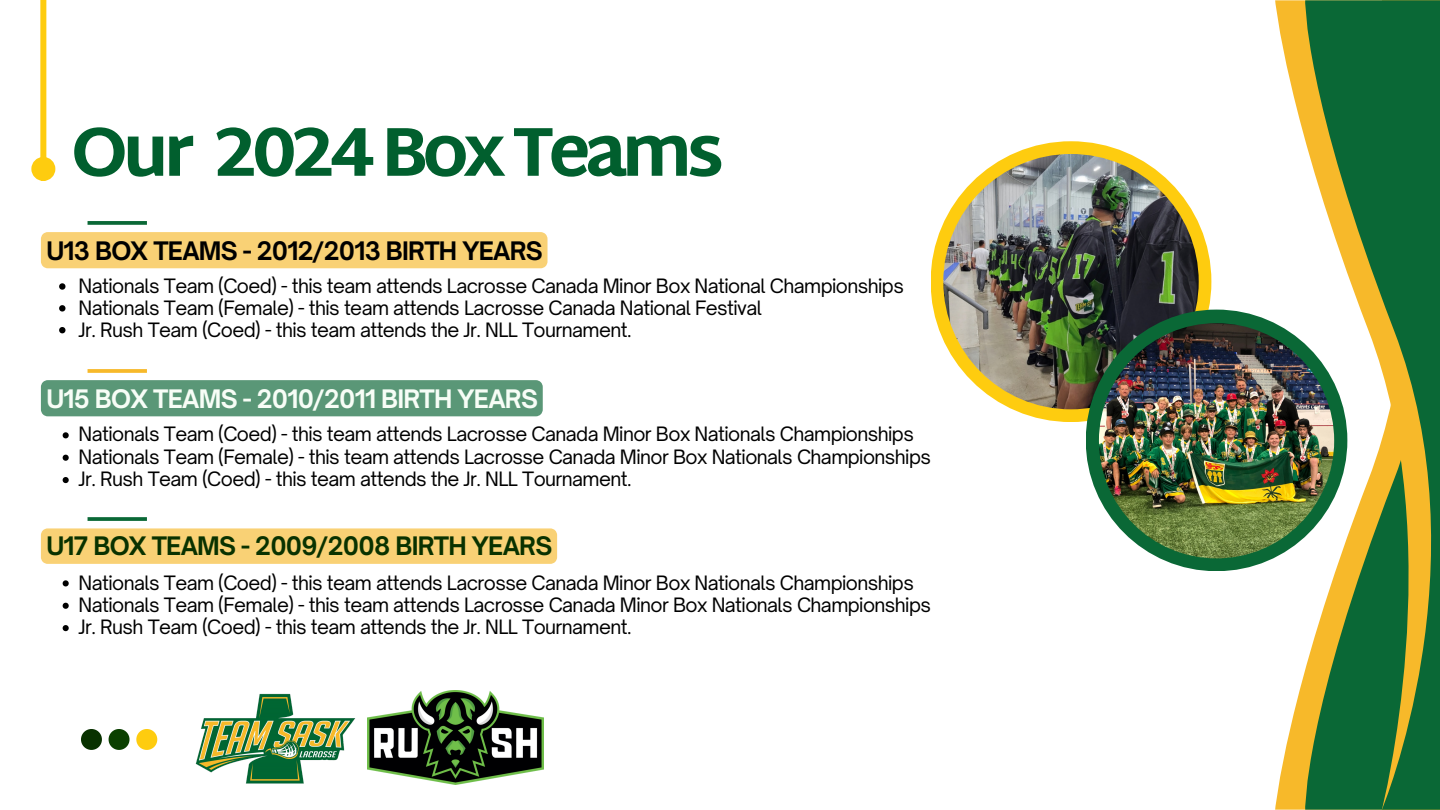
<style>
.page{position:relative;width:1440px;height:810px;background:#fff}
.page>*{position:absolute;margin:0;border:0;box-sizing:border-box;transform-origin:0 0}
.t1{font:800 70px "Martel Sans";letter-spacing:-.08em;color:#015f2e}
.t2{font:700 24.4px "Open Sauce One";letter-spacing:-.03em;color:#000}
.t3{font:700 24.4px "Open Sauce One";letter-spacing:-.03em;color:#f7fdf6}
.t4{font:700 24.4px "Open Sauce One";letter-spacing:-.03em;color:#093200}
.t5{font:19px "Open Sauce One";letter-spacing:-.03em;color:#000}
</style>
<div class="page">
<svg style="left:1275px;top:0;width:29px;height:810px"></svg>
<svg style="left:1304px;top:0;width:136px;height:810px;fill:#0a6836"></svg>
<svg style="left:81px;top:729px;width:21px;height:21px"></svg>
<svg style="left:109px;top:729px;width:21px;height:21px"></svg>
<svg style="left:136px;top:729px;width:21px;height:21px"></svg>
<div style="left:40px;top:0;width:6px;height:158px;background:#fecc0f"></div>
<div style="left:34px;top:160px;width:18px;height:18px;background:#fecc0f;border-radius:50%"></div>
<div style="left:31px;top:157px;width:24px;height:24px;border:6px solid #fecc0f;border-radius:50%"></div>
<img style="left:195px;top:693px;width:161px;height:91px">
<div style="left:931px;top:141px;width:280px;height:281px;background:#fecc0f;border-radius:50%"></div>
<img style="left:943px;top:154px;width:256px;height:255px;border-radius:50%">
<div style="left:1086px;top:310px;width:261px;height:261px;background:#0a6836;border-radius:50%"></div>
<img style="left:1099px;top:323px;width:235px;height:235px;border-radius:50%">
<svg style="left:88px;top:221px;width:59px;height:4px"></svg>
<svg style="left:88px;top:369px;width:59px;height:4px"></svg>
<svg style="left:88px;top:517px;width:59px;height:4px"></svg>
<img style="left:367px;top:690px;width:177px;height:95px">
<div style="left:41px;top:232px;width:507px;height:36px;background:#f9d175"></div>
<svg style="left:59px;top:283px;width:6px;height:7px"></svg>
<svg style="left:59px;top:305px;width:6px;height:7px"></svg>
<svg style="left:59px;top:327px;width:6px;height:6px"></svg>
<div style="left:41px;top:380px;width:502px;height:36px;background:#5a9777"></div>
<svg style="left:63px;top:432px;width:6px;height:6px"></svg>
<svg style="left:63px;top:455px;width:6px;height:6px"></svg>
<svg style="left:63px;top:477px;width:6px;height:6px"></svg>
<div style="left:41px;top:528px;width:516px;height:36px;background:#f9d175"></div>
<svg style="left:63px;top:580px;width:6px;height:6px"></svg>
<svg style="left:63px;top:603px;width:6px;height:6px"></svg>
<svg style="left:63px;top:625px;width:6px;height:6px"></svg>
<h2 class="t1" style="left:71px;top:111px;width:655px">Our 2024 Box Teams</h2>
<p class="t2" style="left:46px;top:235px;width:498px">U13 BOX TEAMS - 2012/2013 BIRTH YEARS</p>
<p class="t5" style="left:79px;top:274px;width:827px">Nationals Team (Coed) - this team attends Lacrosse Canada Minor Box National Championships</p>
<p class="t5" style="left:79px;top:296px;width:685px">Nationals Team (Female) - this team attends Lacrosse Canada National Festival</p>
<h2 class="t5" style="left:79px;top:318px;width:554px">Jr. Rush Team (Coed) - this team attends the Jr. NLL Tournament.</h2>
<p class="t3" style="left:46px;top:383px;width:493px">U15 BOX TEAMS - 2010/2011 BIRTH YEARS</p>
<p class="t5" style="left:79px;top:422px;width:837px">Nationals Team (Coed) - this team attends Lacrosse Canada Minor Box Nationals Championships</p>
<p class="t5" style="left:79px;top:445px;width:854px">Nationals Team (Female) - this team attends Lacrosse Canada Minor Box Nationals Championships</p>
<h2 class="t5" style="left:79px;top:467px;width:555px">Jr. Rush Team (Coed) - this team attends the Jr. NLL Tournament.</h2>
<p class="t4" style="left:46px;top:531px;width:508px">U17 BOX TEAMS - 2009/2008 BIRTH YEARS</p>
<p class="t5" style="left:79px;top:571px;width:837px">Nationals Team (Coed) - this team attends Lacrosse Canada Minor Box Nationals Championships</p>
<p class="t5" style="left:79px;top:593px;width:854px">Nationals Team (Female) - this team attends Lacrosse Canada Minor Box Nationals Championships</p>
<p class="t5" style="left:79px;top:615px;width:555px">Jr. Rush Team (Coed) - this team attends the Jr. NLL Tournament.</p>
</div>
